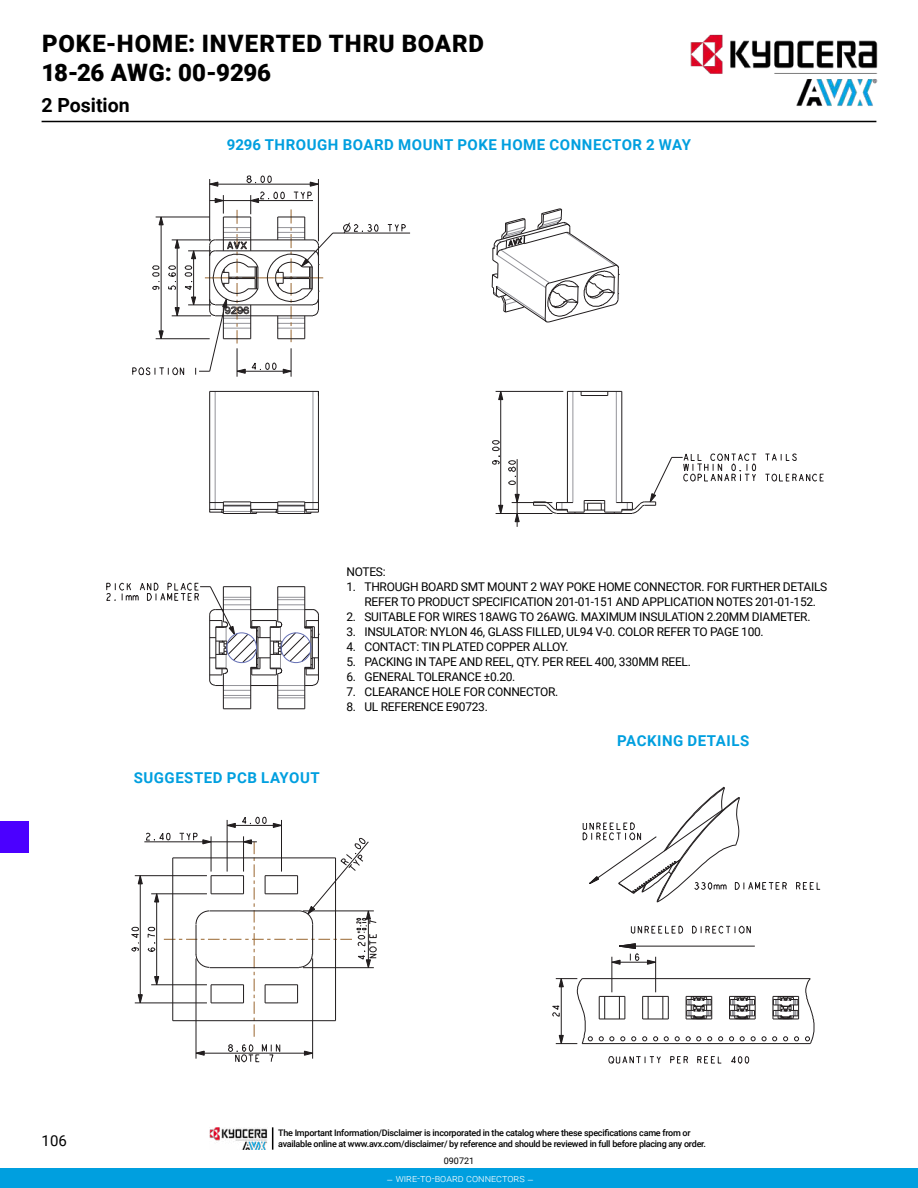
<style>
.page{position:relative;width:918px;height:1188px;background:#fff}
.page>*{position:absolute;margin:0;border:0;box-sizing:border-box;transform-origin:0 0}
.t1{font:900 24px/28.8px "Roboto";letter-spacing:.03em;color:#000}
.t2{font:700 19.5px "Roboto";letter-spacing:-.005em;color:#000}
.t3{font:700 15px "Roboto";letter-spacing:.035em;color:#009fdf}
.t4{font:15px "Roboto";color:#000}
.t5{font:12px/15px "Roboto";letter-spacing:-.025em;color:#000;text-align:center}
.t6{font:300 10.5px "Roboto";color:#fff}
.t7{font:500 9px/10.8px "Roboto";letter-spacing:-.03em;color:#000}
.t8{font:9px "Roboto";color:#000}
</style>
<div class="page">
<hr style="left:42px;top:121px;width:834px;height:1px;background:#000">
<div style="left:0;top:822px;width:29px;height:31px;background:#4b00ff"></div>
<svg style="left:388px;top:224px;width:18px;height:8px"></svg>
<svg style="left:343px;top:222px;width:35px;height:11px"></svg>
<svg style="left:492px;top:440px;width:8px;height:25px"></svg>
<svg style="left:498px;top:505px;width:5px;height:8px"></svg>
<svg style="left:498px;top:392px;width:5px;height:8px"></svg>
<svg style="left:508px;top:460px;width:8px;height:25px"></svg>
<svg style="left:514px;top:514px;width:6px;height:8px"></svg>
<svg style="left:514px;top:494px;width:6px;height:8px"></svg>
<svg style="left:647px;top:960px;width:8px;height:5px"></svg>
<svg style="left:765px;top:453px;width:32px;height:8px"></svg>
<svg style="left:765px;top:473px;width:59px;height:9px"></svg>
<svg style="left:608px;top:1056px;width:53px;height:8px"></svg>
<svg style="left:670px;top:1056px;width:18px;height:8px"></svg>
<svg style="left:697px;top:1056px;width:25px;height:8px"></svg>
<svg style="left:731px;top:1056px;width:18px;height:8px"></svg>
<svg style="left:631px;top:925px;width:52px;height:9px"></svg>
<svg style="left:692px;top:925px;width:59px;height:9px"></svg>
<svg style="left:796px;top:882px;width:25px;height:8px"></svg>
<hr style="left:619px;top:946px;width:136px;height:1px;background:#211d1e">
<hr style="left:333px;top:233px;width:77px;height:1px;background:#211d1e">
<svg style="left:611px;top:943px;width:28px;height:22px"></svg>
<hr style="left:500px;top:391px;width:1px;height:123px;background:#211d1e">
<hr style="left:517px;top:459px;width:1px;height:68px;background:#211d1e">
<hr style="left:496px;top:513px;width:56px;height:1px;background:#211d1e">
<hr style="left:512px;top:502px;width:40px;height:1px;background:#211d1e">
<hr style="left:573px;top:391px;width:1px;height:112px;background:#939399">
<hr style="left:616px;top:391px;width:1px;height:112px;background:#939399">
<hr style="left:496px;top:391px;width:67px;height:1px;background:#211d1e">
<hr style="left:612px;top:957px;width:1px;height:35px;background:#211d1e">
<hr style="left:655px;top:957px;width:1px;height:35px;background:#211d1e">
<hr style="left:612px;top:962px;width:44px;height:1px;background:#211d1e">
<hr style="left:318px;top:391px;width:1px;height:121px;background:#211d1e">
<hr style="left:567px;top:391px;width:1px;height:112px;background:#211d1e">
<hr style="left:621px;top:391px;width:1px;height:112px;background:#211d1e">
<svg style="left:581px;top:392px;width:27px;height:4px"></svg>
<hr style="left:567px;top:391px;width:55px;height:1px;background:#211d1e">
<hr style="left:582px;top:1043px;width:228px;height:1px;background:#211d1e">
<svg style="left:642px;top:996px;width:27px;height:23px"></svg>
<svg style="left:599px;top:996px;width:26px;height:23px"></svg>
<hr style="left:582px;top:978px;width:228px;height:1px;background:#211d1e">
<svg style="left:224px;top:708px;width:26px;height:1px"></svg>
<svg style="left:278px;top:708px;width:26px;height:1px"></svg>
<hr style="left:223px;top:674px;width:1px;height:35px;background:#211d1e">
<hr style="left:250px;top:667px;width:1px;height:42px;background:#211d1e">
<hr style="left:277px;top:674px;width:1px;height:35px;background:#211d1e">
<hr style="left:304px;top:667px;width:1px;height:42px;background:#211d1e">
<svg style="left:132px;top:175px;width:201px;height:202px"></svg>
<svg style="left:209px;top:390px;width:109px;height:124px"></svg>
<svg style="left:533px;top:452px;width:223px;height:62px"></svg>
<svg style="left:131px;top:816px;width:246px;height:247px"></svg>
<svg style="left:675px;top:1036px;width:5px;height:5px"></svg>
<svg style="left:664px;top:1036px;width:5px;height:5px"></svg>
<svg style="left:653px;top:1036px;width:5px;height:5px"></svg>
<svg style="left:642px;top:1036px;width:5px;height:5px"></svg>
<svg style="left:631px;top:1036px;width:5px;height:5px"></svg>
<svg style="left:620px;top:1036px;width:5px;height:5px"></svg>
<svg style="left:599px;top:1036px;width:15px;height:5px"></svg>
<svg style="left:794px;top:1036px;width:5px;height:5px"></svg>
<svg style="left:783px;top:1036px;width:5px;height:5px"></svg>
<svg style="left:762px;top:1036px;width:15px;height:5px"></svg>
<svg style="left:751px;top:1036px;width:5px;height:5px"></svg>
<svg style="left:740px;top:1036px;width:5px;height:5px"></svg>
<svg style="left:729px;top:1036px;width:5px;height:5px"></svg>
<svg style="left:718px;top:1036px;width:5px;height:5px"></svg>
<svg style="left:707px;top:1036px;width:5px;height:5px"></svg>
<svg style="left:686px;top:1036px;width:15px;height:5px"></svg>
<svg style="left:686px;top:996px;width:26px;height:23px"></svg>
<svg style="left:772px;top:996px;width:27px;height:23px"></svg>
<svg style="left:729px;top:996px;width:27px;height:23px"></svg>
<svg style="left:552px;top:978px;width:41px;height:67px"></svg>
<svg style="left:805px;top:978px;width:10px;height:67px"></svg>
<svg style="left:583px;top:786px;width:204px;height:117px"></svg>
<svg style="left:106px;top:582px;width:213px;height:117px"></svg>
<svg style="left:491px;top:208px;width:128px;height:115px"></svg>
<img style="left:669px;top:34px;width:209px;height:87px">
<div style="left:0;top:1169px;width:918px;height:19px;background:#009fdf"></div>
<img style="left:210px;top:1127px;width:57px;height:23px">
<svg style="left:272px;top:1127px;width:1px;height:23px"></svg>
<h1 class="t1" style="left:42px;top:30px;width:444px">POKE-HOME: INVERTED THRU BOARD<br>18-26 AWG: 00-9296</h1>
<h2 class="t2" style="left:42px;top:97px;width:90px">2 Position</h2>
<p class="t3" style="left:227px;top:138px;width:466px">9296 THROUGH BOARD MOUNT POKE HOME CONNECTOR 2 WAY</p>
<p class="t5" style="left:346px;top:564px;width:41px">NOTES:</p>
<p class="t5" style="left:346px;top:579px;width:482px">1. THROUGH BOARD SMT MOUNT 2 WAY POKE HOME CONNECTOR. FOR FURTHER DETAILS<br>REFER TO PRODUCT SPECIFICATION 201-01-151 AND APPLICATION NOTES 201-01-152.</p>
<p class="t5" style="left:346px;top:609px;width:466px">2. SUITABLE FOR WIRES 18AWG TO 26AWG. MAXIMUM INSULATION 2.20MM DIAMETER.</p>
<p class="t5" style="left:346px;top:624px;width:419px">3. INSULATOR: NYLON 46, GLASS FILLED, UL94 V-0. COLOR REFER TO PAGE 100.</p>
<p class="t5" style="left:346px;top:639px;width:224px">4. CONTACT: TIN PLATED COPPER ALLOY.</p>
<p class="t5" style="left:346px;top:654px;width:346px">5. PACKING IN TAPE AND REEL, QTY. PER REEL 400, 330MM REEL.</p>
<p class="t5" style="left:346px;top:669px;width:170px">6. GENERAL TOLERANCE ±0.20.</p>
<p class="t5" style="left:346px;top:684px;width:213px">7. CLEARANCE HOLE FOR CONNECTOR.</p>
<p class="t5" style="left:346px;top:699px;width:143px">8. UL REFERENCE E90723.</p>
<p class="t3" style="left:134px;top:771px;width:187px">SUGGESTED PCB LAYOUT</p>
<p class="t3" style="left:617px;top:734px;width:134px">PACKING DETAILS</p>
<p class="t4" style="left:42px;top:1134px;width:27px">106</p>
<p class="t7" style="left:278px;top:1127px;width:429px">The Important Information/Disclaimer is incorporated in the catalog where these speci昀椀cations came from or available online at www.avx.com/disclaimer/ by reference and should be reviewed in full before placing any order.</p>
<p class="t8" style="left:444px;top:1155px;width:32px">090721</p>
<p class="t6" style="left:386px;top:1172px;width:149px">– wire-to-board connectors –</p>
</div>
